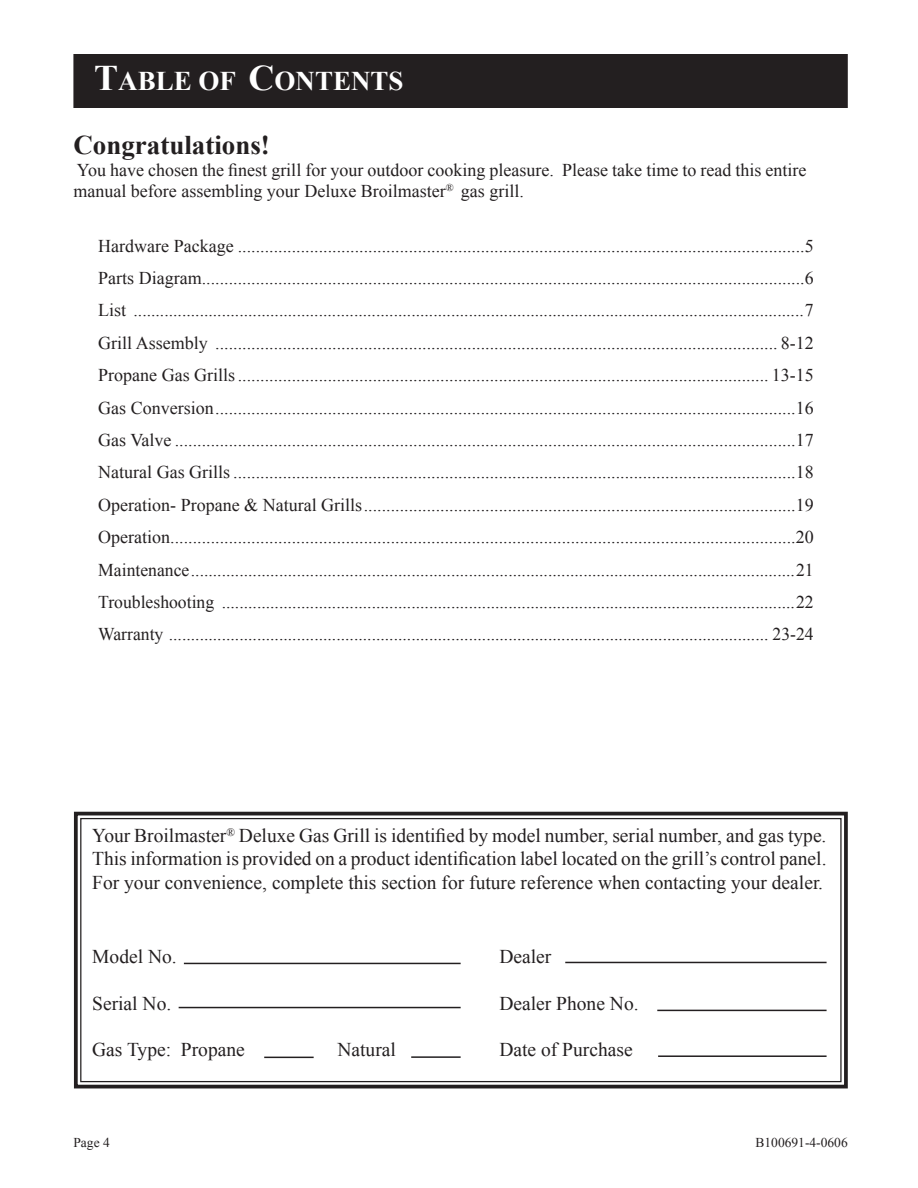
<style>
.page{position:relative;width:918px;height:1188px;background:#fff}
.page>*{position:absolute;margin:0;border:0;box-sizing:border-box;transform-origin:0 0}
.t1{font:700 27px "Times New Roman";color:#231f20}
.t2{font:700 27px "Times New Roman";color:#fff}
.t3{font:19.5px/23.4px "Times New Roman";color:#231f20;text-align:justify}
.t4{font:18px/32.4px "Times New Roman";color:#231f20;text-align:justify}
.t5{font:13.5px "Times New Roman";color:#231f20}
.s1{font-size:36px}
</style>
<div class="page">
<svg style="left:73px;top:811px;width:775px;height:278px"></svg>
<div style="left:80px;top:818px;width:762px;height:264px;border:1px solid #231f20"></div>
<hr style="left:184px;top:963px;width:277px;height:1px;background:#231f20">
<hr style="left:565px;top:962px;width:262px;height:1px;background:#231f20">
<hr style="left:179px;top:1007px;width:282px;height:1px;background:#231f20">
<hr style="left:657px;top:1010px;width:170px;height:1px;background:#231f20">
<hr style="left:658px;top:1055px;width:169px;height:2px;background:#231f20">
<hr style="left:264px;top:1057px;width:50px;height:1px;background:#231f20">
<hr style="left:411px;top:1056px;width:50px;height:2px;background:#231f20">
<div style="left:74px;top:55px;width:773px;height:52px;background:#231f20"></div>
<div style="left:73px;top:54px;width:775px;height:54px;border:2px solid #231f20"></div>
<h1 class="t2" style="left:94px;top:63px;width:311px"><span class="s1">T</span>ABLE OF <span class="s1">C</span>ONTENTS</h1>
<h1 class="t1" style="left:73px;top:126px;width:198px">Congratulations!</h1>
<p class="t4" style="left:73px;top:158px;width:735px;line-height:21.6px">You have chosen the finest grill for your outdoor cooking pleasure. Please take time to read this entire manual before assembling your Deluxe Broilmaster<sup>®</sup> gas grill.</p>
<p class="t4" style="left:98px;top:229px;width:717px">Hardware Package ..............................................................................................................................5<br>Parts Diagram ......................................................................................................................................6<br>List ........................................................................................................................................................7<br>Grill Assembly ............................................................................................................................. 8-12<br>Propane Gas Grills ...................................................................................................................... 13-15<br>Gas Conversion .................................................................................................................................16<br>Gas Valve ..........................................................................................................................................17<br>Natural Gas Grills .............................................................................................................................18<br>Operation- Propane &amp; Natural Grills ................................................................................................19<br>Operation ...........................................................................................................................................20<br>Maintenance .........................................................................................................................................21<br>Troubleshooting ..................................................................................................................................22<br>Warranty ........................................................................................................................................ 23-24</p>
<p class="t3" style="left:92px;top:824px;width:736px">Your Broilmaster<sup>®</sup> Deluxe Gas Grill is identified by model number, serial number, and gas type.<br>This information is provided on a product identification label located on the grill’s control panel.<br>For your convenience, complete this section for future reference when contacting your dealer.</p>
<p class="t3" style="left:92px;top:944px;width:86px">Model No.</p>
<p class="t3" style="left:499px;top:944px;width:53px">Dealer</p>
<p class="t3" style="left:92px;top:991px;width:81px">Serial No.</p>
<p class="t3" style="left:499px;top:991px;width:141px">Dealer Phone No.</p>
<p class="t3" style="left:92px;top:1038px;width:154px">Gas Type: Propane</p>
<p class="t3" style="left:338px;top:1038px;width:60px">Natural</p>
<p class="t3" style="left:499px;top:1038px;width:135px">Date of Purchase</p>
<p class="t5" style="left:73px;top:1133px;width:38px">Page 4</p>
<p class="t5" style="left:756px;top:1133px;width:94px">B100691-4-0606</p>
</div>
